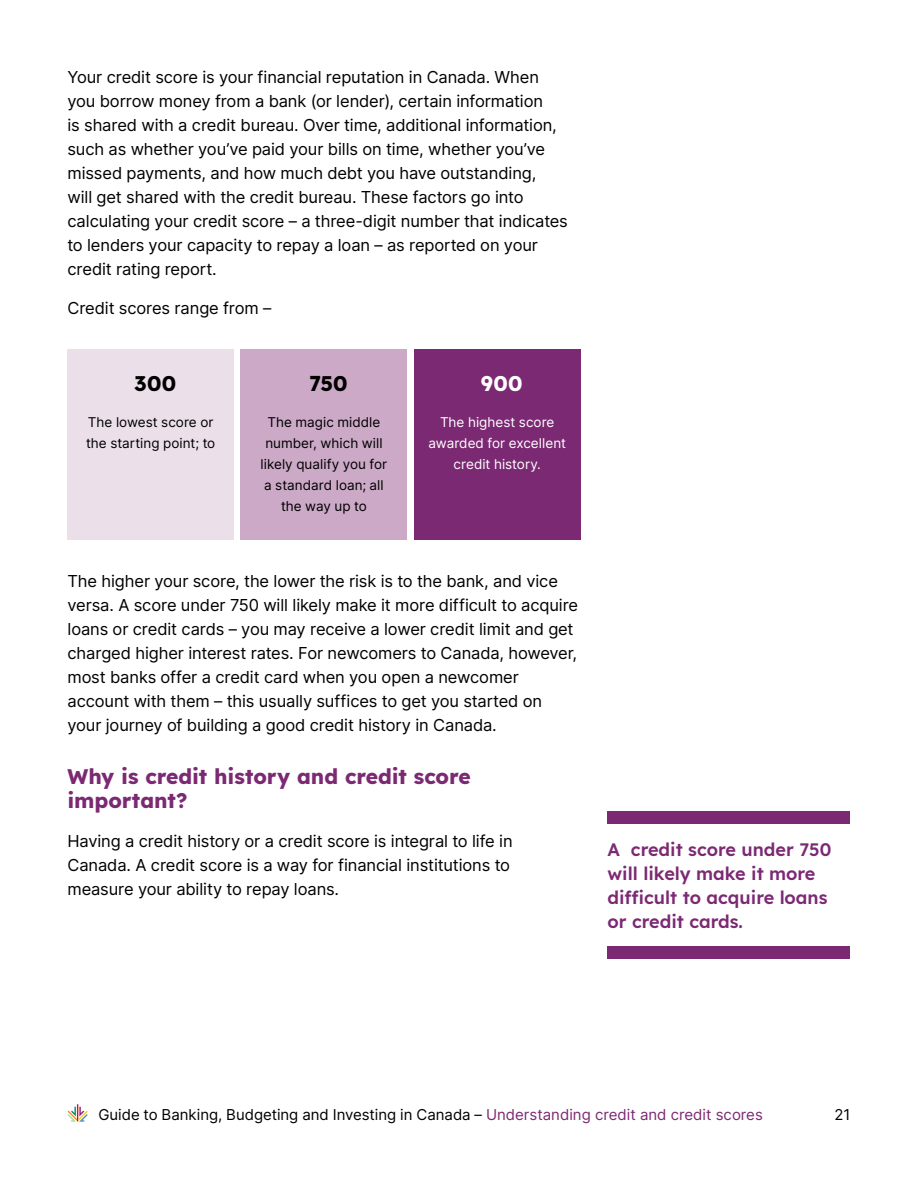
<style>
.page{position:relative;width:918px;height:1188px;background:#fff}
.page>*{position:absolute;margin:0;border:0;box-sizing:border-box;transform-origin:0 0}
.t1{font:700 21px/24px "Lexend";letter-spacing:-.005em;color:#7c2973}
.t2{font:700 21px "Lexend";letter-spacing:.005em;color:#000}
.t3{font:700 21px "Lexend";color:#fff}
.t4{font:600 18px/24px "Lexend";color:#7c2973}
.t5{font:16.5px/24px "Inter";letter-spacing:-.01em;color:#000}
.t6{font:15px "Inter";color:#000}
.t7{font:13.5px/21px "Inter";color:#000}
.t8{font:13.5px/21px "Inter";color:#fff;text-align:center}
.s1{color:#7c2973}
</style>
<div class="page">
<svg style="left:68px;top:1104px;width:20px;height:18px"></svg>
<div style="left:68px;top:349px;width:166px;height:190px;background:#ebdfea"></div>
<div style="left:414px;top:349px;width:166px;height:190px;background:#7c2973"></div>
<div style="left:241px;top:349px;width:166px;height:190px;background:#cba9c7"></div>
<div style="left:608px;top:946px;width:242px;height:13px;background:#7c2973"></div>
<div style="left:608px;top:811px;width:242px;height:13px;background:#7c2973"></div>
<p class="t5" style="left:68px;top:65px;width:502px">Your credit score is your financial reputation in Canada. When you borrow money from a bank (or lender), certain information<br>is shared with a credit bureau. Over time, additional information, such as whether you’ve paid your bills on time, whether you’ve missed payments, and how much debt you have outstanding,<br>will get shared with the credit bureau. These factors go into calculating your credit score – a three-digit number that indicates to lenders your capacity to repay a loan – as reported on your credit rating report.</p>
<p class="t5" style="left:68px;top:296px;width:206px">Credit scores range from –</p>
<p class="t2" style="left:134px;top:367px;width:43px">300</p>
<p class="t7" style="left:86px;top:412px;width:131px">The lowest score or the starting point; to</p>
<p class="t2" style="left:309px;top:367px;width:40px">750</p>
<p class="t7" style="left:261px;top:412px;width:128px;text-align:center">The magic middle number, which will likely qualify you for a standard loan; all the way up to</p>
<p class="t3" style="left:481px;top:367px;width:43px">900</p>
<p class="t8" style="left:428px;top:412px;width:139px">The highest score awarded for excellent credit history.</p>
<p class="t5" style="left:68px;top:569px;width:512px">The higher your score, the lower the risk is to the bank, and vice versa. A score under 750 will likely make it more difficult to acquire loans or credit cards – you may receive a lower credit limit and get charged higher interest rates. For newcomers to Canada, however, most banks offer a credit card when you open a newcomer account with them – this usually suffices to get you started on your journey of building a good credit history in Canada.</p>
<p class="t1" style="left:68px;top:763px;width:405px">Why is credit history and credit score important?</p>
<p class="t5" style="left:68px;top:829px;width:447px">Having a credit history or a credit score is integral to life in<br>Canada. A credit score is a way for financial institutions to measure your ability to repay loans.</p>
<p class="t4" style="left:608px;top:836px;width:225px">A credit score under 750 will likely make it more difficult to acquire loans or credit cards.</p>
<p class="t6" style="left:98px;top:1104px;width:666px">Guide to Banking, Budgeting and Investing in Canada – <span class="s1">Understanding credit and credit scores</span></p>
<p class="t6" style="left:834px;top:1104px;width:18px">21</p>
</div>
